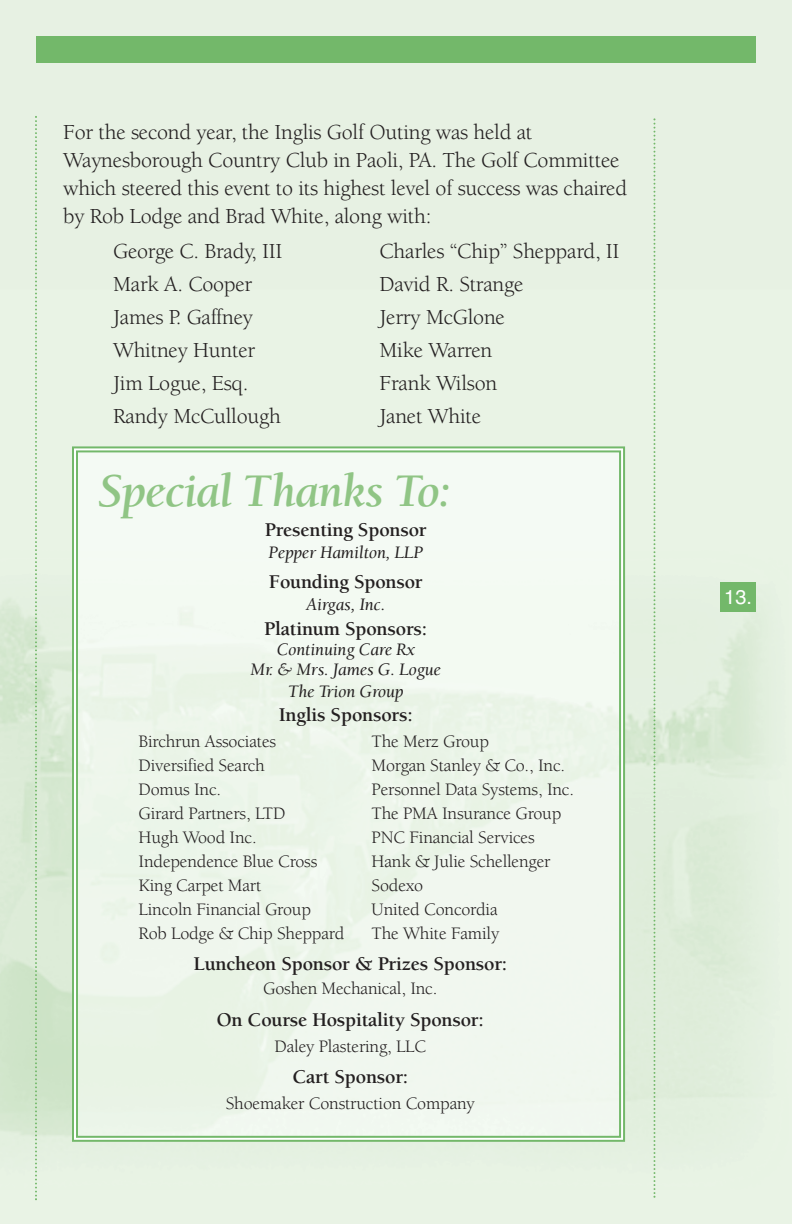
<style>
.page{position:relative;width:792px;height:1224px;background:#e7f1e3}
.page>*{position:absolute;margin:0;border:0;box-sizing:border-box;transform-origin:0 0}
.t1{font:italic 700 48px "Berkeley";letter-spacing:-.02em;color:#90c585}
.t2{font:22px/33px "Berkeley";letter-spacing:-.01em;color:#231f20}
.t3{font:700 20px "Berkeley";letter-spacing:-.01em;color:#231f20}
.t4{font:20px "Helvetica";color:#fff}
.t5{font:18px/24px "Berkeley";letter-spacing:-.01em;color:#231f20}
.t6{font:italic 18px/20px "Berkeley";letter-spacing:-.01em;color:#231f20;text-align:center}
</style>
<div class="page">
<svg style="left:653px;top:118px;width:2px;height:1080px"></svg>
<svg style="left:35px;top:116px;width:2px;height:1084px"></svg>
<div style="left:720px;top:582px;width:36px;height:30px;background:#73b86a"></div>
<div style="left:36px;top:36px;width:720px;height:27px;background:#73b86a"></div>
<img style="left:79px;top:453px;width:539px;height:682px">
<p class="t2" style="left:63px;top:120px;width:566px;line-height:28px">For the second year, the Inglis Golf Outing was held at Waynesborough Country Club in Paoli, PA. The Golf Committee which steered this event to its highest level of success was chaired by Rob Lodge and Brad White, along with:</p>
<p class="t2" style="left:113px;top:237px;width:171px">George C. Brady, III<br>Mark A. Cooper<br>James P. Gaffney<br>Whitney Hunter<br>Jim Logue, Esq.<br>Randy McCullough</p>
<p class="t2" style="left:380px;top:237px;width:241px">Charles “Chip” Sheppard, II<br>David R. Strange<br>Jerry McGlone<br>Mike Warren<br>Frank Wilson<br>Janet White</p>
<h1 class="t1" style="left:98px;top:472px;width:355px">Special Thanks To:</h1>
<p class="t3" style="left:265px;top:522px;width:163px">Presenting Sponsor</p>
<p class="t6" style="left:268px;top:544px;width:156px">Pepper Hamilton, LLP</p>
<p class="t3" style="left:269px;top:574px;width:156px">Founding Sponsor</p>
<p class="t6" style="left:306px;top:596px;width:81px">Airgas, Inc.</p>
<p class="t3" style="left:264px;top:620px;width:165px">Platinum Sponsors:</p>
<p class="t6" style="left:251px;top:640px;width:192px">Continuing Care Rx<br>Mr. &amp; Mrs. James G. Logue</p>
<p class="t6" style="left:288px;top:682px;width:117px">The Trion Group</p>
<p class="t3" style="left:279px;top:707px;width:136px">Inglis Sponsors:</p>
<p class="t5" style="left:139px;top:731px;width:207px">Birchrun Associates<br>Diversified Search<br>Domus Inc.<br>Girard Partners, LTD<br>Hugh Wood Inc.<br>Independence Blue Cross<br>King Carpet Mart<br>Lincoln Financial Group<br>Rob Lodge &amp; Chip Sheppard</p>
<p class="t5" style="left:372px;top:731px;width:204px">The Merz Group<br>Morgan Stanley &amp; Co., Inc.<br>Personnel Data Systems, Inc.<br>The PMA Insurance Group<br>PNC Financial Services<br>Hank &amp; Julie Schellenger<br>Sodexo<br>United Concordia<br>The White Family</p>
<p class="t3" style="left:193px;top:956px;width:315px">Luncheon Sponsor &amp; Prizes Sponsor:</p>
<p class="t5" style="left:263px;top:978px;width:176px">Goshen Mechanical, Inc.</p>
<p class="t3" style="left:217px;top:1012px;width:269px">On Course Hospitality Sponsor:</p>
<p class="t5" style="left:275px;top:1036px;width:153px">Daley Plastering, LLC</p>
<p class="t3" style="left:292px;top:1069px;width:117px">Cart Sponsor:</p>
<p class="t5" style="left:226px;top:1093px;width:251px">Shoemaker Construction Company</p>
<p class="t4" style="left:724px;top:586px;width:29px">13.</p>
</div>
